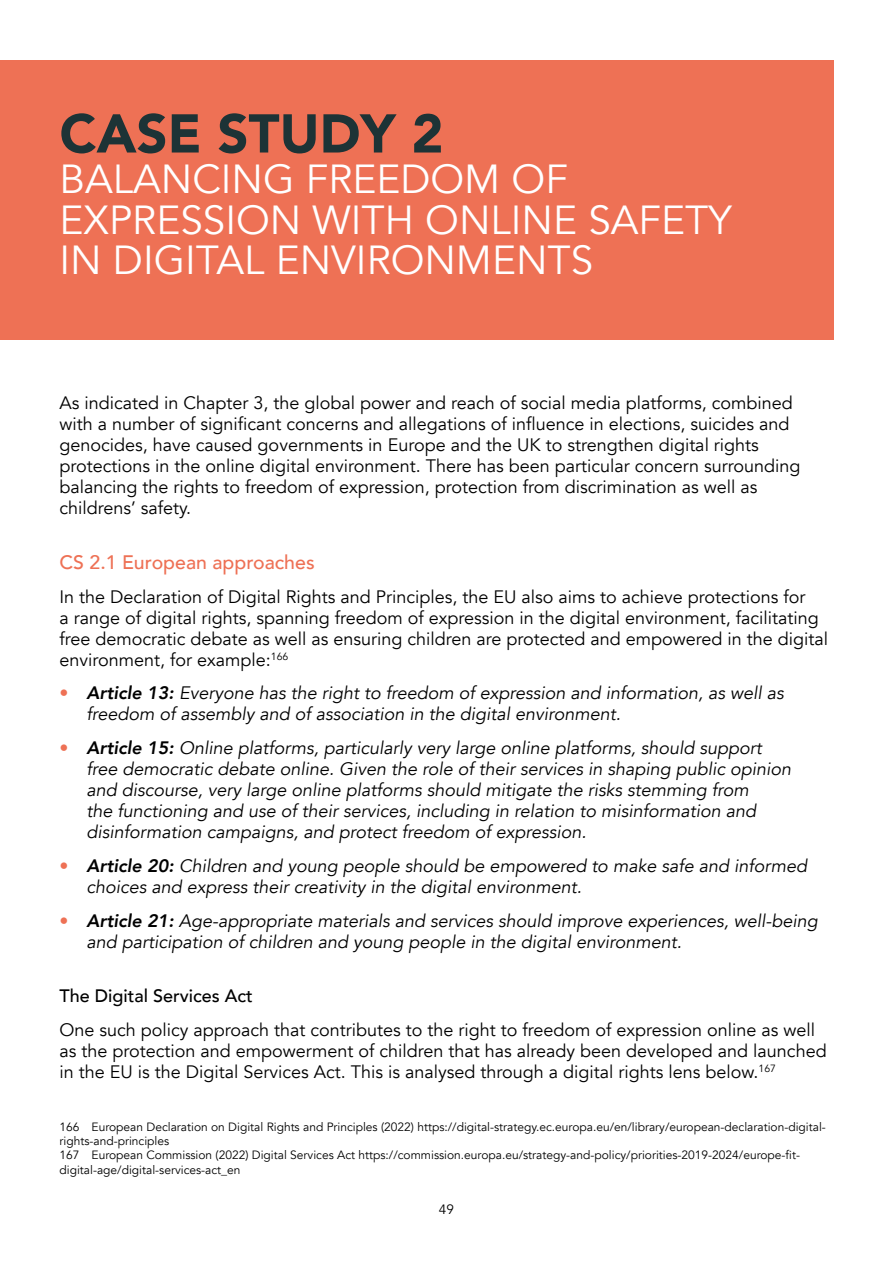
<style>
.page{position:relative;width:893px;height:1263px;background:#fff}
.page>*{position:absolute;margin:0;border:0;box-sizing:border-box;transform-origin:0 0}
.t1{font:900 54px "Avenir";color:#1d3336}
.t2{font:40.5px/40.5px "Avenir";color:#fff}
.Body{font:500 19.5px "Avenir";color:#ee7155}
.Body-2{font:18px/21px "Avenir";color:#000}
.t3{font:italic 18px/21px "Avenir";color:#000}
.Body-3{font:500 18px "Avenir";color:#000}
.t4{font:13.5px "Avenir";color:#000}
.t5{font:12px/14.2px "Avenir";color:#000}
.s1{font-weight:900;font-style:normal;color:#ee7155}
.s2{font-weight:800}
</style>
<div class="page">
<div style="left:0;top:60px;width:833px;height:279px;background:#ee7155"></div>
<h2 class="t1" style="left:60px;top:87px;width:385px">CASE STUDY 2</h2>
<h2 class="t2" style="left:60px;top:160px;width:674px">BALANCING FREEDOM OF<br>EXPRESSION WITH ONLINE SAFETY<br>IN DIGITAL ENVIRONMENTS</h2>
<p class="Body-2" style="left:60px;top:393px;width:742px">As indicated in Chapter 3, the global power and reach of social media platforms, combined with a number of significant concerns and allegations of influence in elections, suicides and genocides, have caused governments in Europe and the UK to strengthen digital rights protections in the online digital environment. There has been particular concern surrounding balancing the rights to freedom of expression, protection from discrimination as well as childrens’ safety.</p>
<p class="Body" style="left:60px;top:545px;width:257px">CS 2.1 European approaches</p>
<p class="Body-2" style="left:60px;top:586px;width:770px">In the Declaration of Digital Rights and Principles, the EU also aims to achieve protections for<br>a range of digital rights, spanning freedom of expression in the digital environment, facilitating free democratic debate as well as ensuring children are protected and empowered in the digital environment, for example:<sup>166</sup></p>
<p class="t3" style="left:87px;top:683px;width:699px;text-indent:-27px"><span class="s1">•</span> <span class="s2">Article 13:</span> Everyone has the right to freedom of expression and information, as well as freedom of assembly and of association in the digital environment.</p>
<p class="t3" style="left:87px;top:738px;width:706px;text-indent:-27px"><span class="s1">•</span> <span class="s2">Article 15:</span> Online platforms, particularly very large online platforms, should support free democratic debate online. Given the role of their services in shaping public opinion and discourse, very large online platforms should mitigate the risks stemming from<br>the functioning and use of their services, including in relation to misinformation and disinformation campaigns, and protect freedom of expression.</p>
<p class="t3" style="left:87px;top:855px;width:722px;text-indent:-27px"><span class="s1">•</span> <span class="s2">Article 20:</span> Children and young people should be empowered to make safe and informed choices and express their creativity in the digital environment.</p>
<p class="t3" style="left:87px;top:910px;width:733px;text-indent:-27px"><span class="s1">•</span> <span class="s2">Article 21:</span> Age-appropriate materials and services should improve experiences, well-being and participation of children and young people in the digital environment.</p>
<p class="Body-3" style="left:60px;top:980px;width:195px">The Digital Services Act</p>
<p class="Body-2" style="left:60px;top:1020px;width:769px">One such policy approach that contributes to the right to freedom of expression online as well as the protection and empowerment of children that has already been developed and launched in the EU is the Digital Services Act. This is analysed through a digital rights lens below.<sup>167</sup></p>
<p class="t5" style="left:60px;top:1120px;width:768px">166 European Declaration on Digital Rights and Principles (2022) https://digital-strategy.ec.europa.eu/en/library/european-declaration-digital&shy;rights-and-principles<br>167 European Commission (2022) Digital Services Act https://commission.europa.eu/strategy-and-policy/priorities-2019-2024/europe-fit&shy;digital-age/digital-services-act_en</p>
<p class="t4" style="left:439px;top:1201px;width:17px">49</p>
</div>
